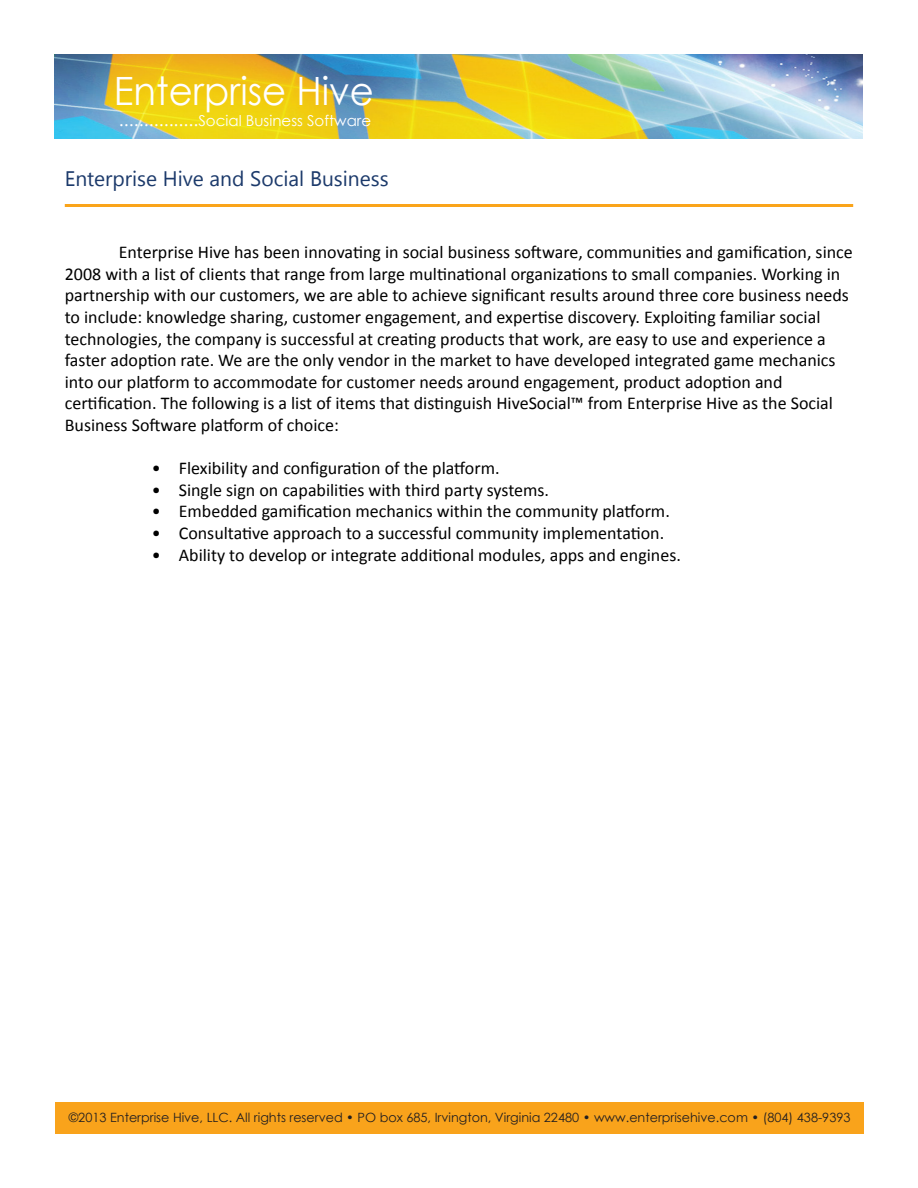
<style>
.page{position:relative;width:918px;height:1188px;background:#fff}
.page>*{position:absolute;margin:0;border:0;box-sizing:border-box;transform-origin:0 0}
.t1{font:39px "Century Gothic";color:#fff;scale:.95 1}
.t2{font:21px "Segoe UI";color:#1c3a6b}
.t3{font:18px/21.6px "Calibri";color:#000}
.t4{font:15px "Century Gothic";color:#fff}
.t5{font:12.75px "Century Gothic";color:#231f20}
.s1{font-size:18px}
</style>
<div class="page">
<div style="left:55px;top:1102px;width:809px;height:32px;background:#f9a31b"></div>
<img style="left:54px;top:54px;width:808px;height:85px">
<hr style="left:65px;top:204px;width:788px;height:3px;background:#faa41a">
<p class="t1" style="left:114px;top:64px;width:275px">Enterprise Hive</p>
<p class="t4" style="left:119px;top:111px;width:254px"><span class="s1">................</span>Social Business Software</p>
<p class="t2" style="left:65px;top:164px;width:325px">Enterprise Hive and Social Business</p>
<p class="t3" style="left:65px;top:242px;width:790px;text-indent:54px">Enterprise Hive has been innovating in social business software, communities and gamification, since 2008 with a list of clients that range from large multinational organizations to small companies. Working in partnership with our customers, we are able to achieve significant results around three core business needs to include: knowledge sharing, customer engagement, and expertise discovery. Exploiting familiar social technologies, the company is successful at creating products that work, are easy to use and experience a faster adoption rate. We are the only vendor in the market to have developed integrated game mechanics into our platform to accommodate for customer needs around engagement, product adoption and certification. The following is a list of items that distinguish HiveSocial™ from Enterprise Hive as the Social Business Software platform of choice:</p>
<p class="t3" style="left:152px;top:458px;width:349px">• Flexibility and configuration of the platform.</p>
<p class="t3" style="left:152px;top:479px;width:399px">• Single sign on capabilities with third party systems.</p>
<p class="t3" style="left:152px;top:501px;width:520px">• Embedded gamification mechanics within the community platform.</p>
<p class="t3" style="left:152px;top:522px;width:514px">• Consultative approach to a successful community implementation.</p>
<p class="t3" style="left:152px;top:544px;width:531px">• Ability to develop or integrate additional modules, apps and engines.</p>
<p class="t5" style="left:69px;top:1108px;width:783px">©2013 Enterprise Hive, LLC. All rights reserved • PO box 685, Irvington, Virginia 22480 • www.enterprisehive.com • (804) 438-9393</p>
</div>
